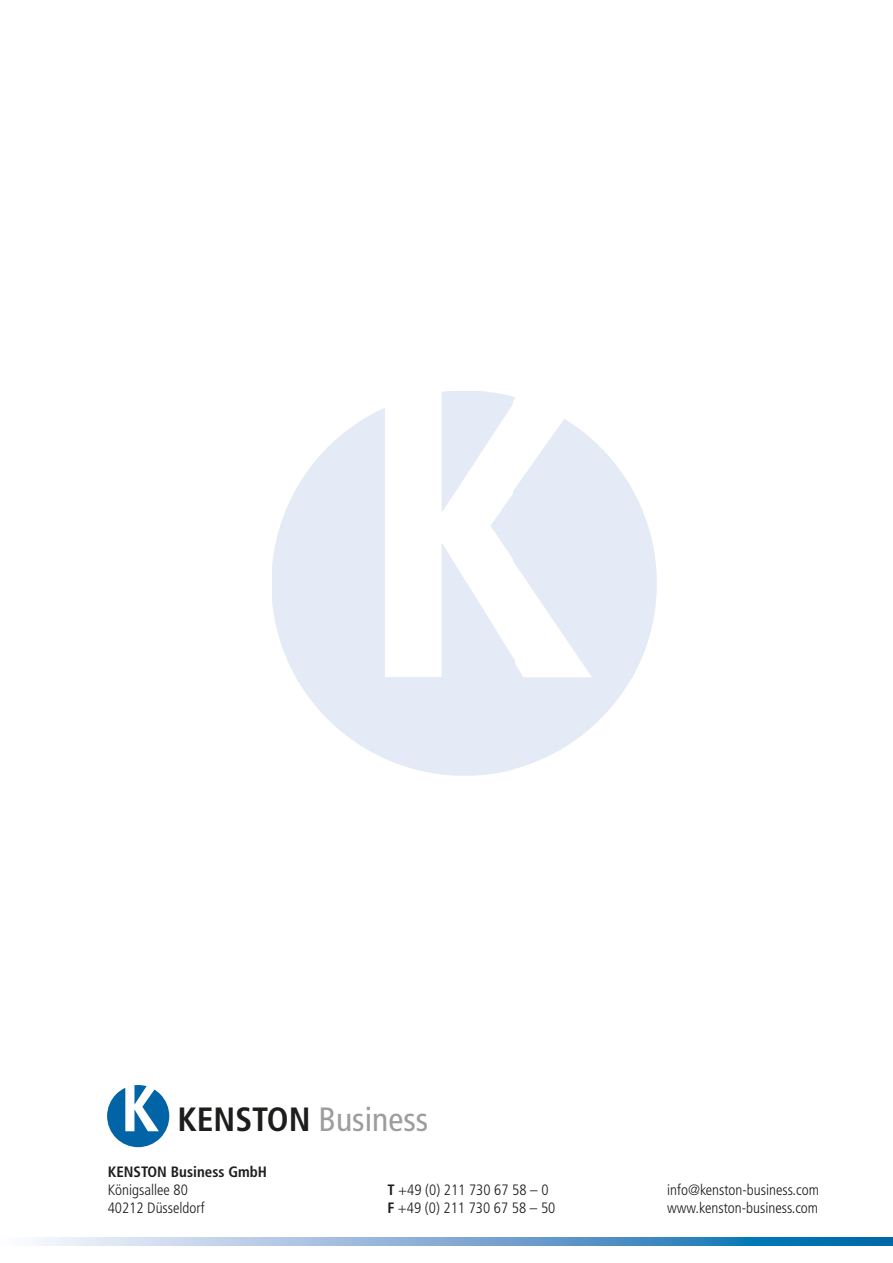
<style>
.page{position:relative;width:893px;height:1263px;background:#fff}
.page>*{position:absolute;margin:0;border:0;box-sizing:border-box;transform-origin:0 0}
.t1{font:condensed 33.6px "Frutiger";color:#9d9d9d}
.t2{font:300 condensed 15px/18px "Frutiger";color:#1d1d1b}
.t3{font:700 condensed 15px "Frutiger";color:#1d1d1b}
.s1{font-weight:700;color:#1d1d1b}
.s2{font-weight:700}
</style>
<div class="page">
<svg style="left:35px;top:1237px;width:858px;height:9px"></svg>
<svg style="left:107px;top:1085px;width:62px;height:62px"></svg>
<img style="left:272px;top:391px;width:385px;height:384px">
<h1 class="t1" style="left:177px;top:1099px;width:252px"><span class="s1">KENSTON</span> Business</h1>
<p class="t3" style="left:108px;top:1163px;width:161px">KENSTON Business GmbH</p>
<p class="t2" style="left:108px;top:1181px;width:98px">Königsallee 80<br>40212 Düsseldorf</p>
<p class="t2" style="left:387px;top:1181px;width:170px"><span class="s2">T</span> +49 (0) 211 730 67 58 – 0<br><span class="s2">F</span> +49 (0) 211 730 67 58 – 50</p>
<p class="t2" style="left:667px;top:1181px;width:153px">info@kenston-business.com www.kenston-business.com</p>
</div>
